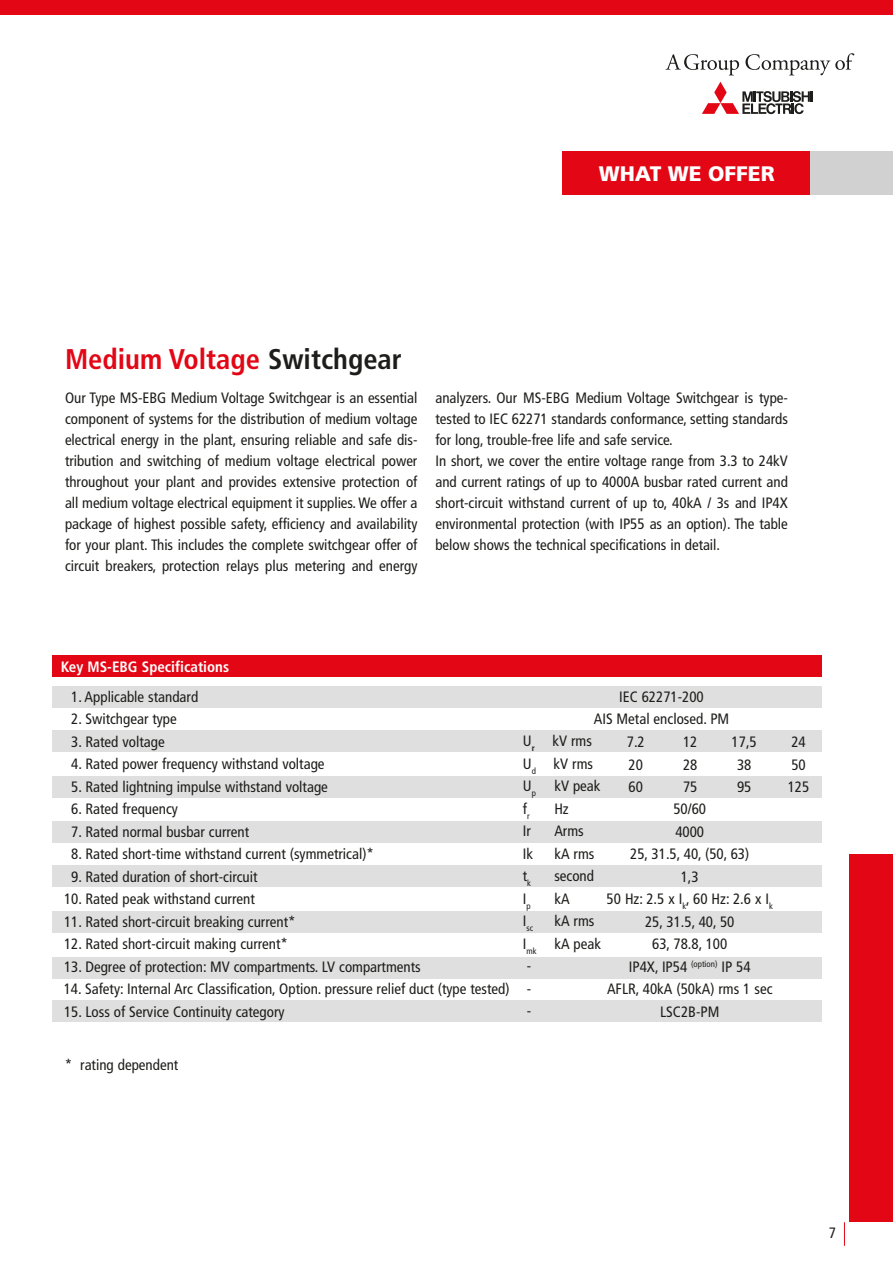
<style>
.page{position:relative;width:893px;height:1263px;background:#fff}
.page>*{position:absolute;margin:0;border:0;box-sizing:border-box;transform-origin:0 0}
.t1{font:700 condensed 28.5px "Frutiger LT Std";color:#e30614}
.t2{font:900 21px "Frutiger LT Std";color:#fff}
.t3{font:condensed 15px/22.5px "Frutiger LT Std";color:#1d1d1b}
.t4{font:700 condensed 15px "Frutiger LT Std";color:#fff}
.t5{font:condensed 8.7px "Frutiger LT Std";color:#1d1d1b}
.s1{color:#1d1d1b}
</style>
<div class="page">
<div style="left:0;top:0;width:893px;height:15px;background:#e30614"></div>
<svg style="left:665px;top:54px;width:74px;height:21px"></svg>
<svg style="left:745px;top:53px;width:109px;height:22px"></svg>
<svg style="left:702px;top:82px;width:111px;height:32px"></svg>
<svg style="left:844px;top:1222px;width:1px;height:24px"></svg>
<div style="left:850px;top:854px;width:43px;height:368px;background:#e30614"></div>
<div style="left:52px;top:1000px;width:769px;height:22px;background:#dfdfdf"></div>
<div style="left:52px;top:655px;width:769px;height:22px;background:#e30614"></div>
<div style="left:52px;top:686px;width:769px;height:21px;background:#dfdfdf"></div>
<div style="left:52px;top:730px;width:769px;height:22px;background:#dfdfdf"></div>
<div style="left:52px;top:776px;width:769px;height:22px;background:#dfdfdf"></div>
<div style="left:52px;top:821px;width:769px;height:21px;background:#dfdfdf"></div>
<div style="left:52px;top:865px;width:769px;height:22px;background:#dfdfdf"></div>
<div style="left:52px;top:911px;width:769px;height:22px;background:#dfdfdf"></div>
<div style="left:52px;top:957px;width:769px;height:21px;background:#dfdfdf"></div>
<div style="left:563px;top:152px;width:330px;height:43px;background:#e30614"></div>
<div style="left:811px;top:152px;width:82px;height:43px;background:#d1d1d1"></div>
<h2 class="t2" style="left:599px;top:161px;width:177px">WHAT WE OFFER</h2>
<h1 class="t1" style="left:65px;top:342px;width:338px">Medium Voltage <span class="s1">Switchgear</span></h1>
<p class="t3" style="left:65px;top:387px;width:354px;line-height:21px;text-align:justify">Our Type MS-EBG Medium Voltage Switchgear is an essential component of systems for the distribution of medium voltage electrical energy in the plant, ensuring reliable and safe dis&shy;tribution and switching of medium voltage electrical power throughout your plant and provides extensive protection of all medium voltage electrical equipment it supplies. We offer a package of highest possible safety, efficiency and availability for your plant. This includes the complete switchgear offer of circuit breakers, protection relays plus metering and energy</p>
<p class="t3" style="left:435px;top:387px;width:354px;line-height:21px">analyzers. Our MS-EBG Medium Voltage Switchgear is type&shy;tested to IEC 62271 standards conformance, setting standards for long, trouble-free life and safe service.<br>In short, we cover the entire voltage range from 3.3 to 24kV and current ratings of up to 4000A busbar rated current and short-circuit withstand current of up to, 40kA / 3s and IP4X environmental protection (with IP55 as an option). The table below shows the technical specifications in detail.</p>
<p class="t4" style="left:61px;top:658px;width:170px">Key MS-EBG Specifications</p>
<p class="t3" style="left:71px;top:685px;width:129px">1. Applicable standard</p>
<p class="t3" style="left:71px;top:708px;width:107px">2. Switchgear type</p>
<p class="t3" style="left:71px;top:730px;width:95px">3. Rated voltage</p>
<p class="t3" style="left:71px;top:753px;width:255px">4. Rated power frequency withstand voltage</p>
<p class="t3" style="left:71px;top:775px;width:258px">5. Rated lightning impulse withstand voltage</p>
<p class="t3" style="left:71px;top:798px;width:108px">6. Rated frequency</p>
<p class="t3" style="left:71px;top:820px;width:180px">7. Rated normal busbar current</p>
<p class="t3" style="left:71px;top:843px;width:304px">8. Rated short-time withstand current (symmetrical)*</p>
<p class="t3" style="left:71px;top:865px;width:188px">9. Rated duration of short-circuit</p>
<p class="t3" style="left:64px;top:888px;width:192px">10. Rated peak withstand current</p>
<p class="t3" style="left:64px;top:910px;width:233px">11. Rated short-circuit breaking current*</p>
<p class="t3" style="left:64px;top:933px;width:226px">12. Rated short-circuit making current*</p>
<p class="t3" style="left:64px;top:955px;width:358px">13. Degree of protection: MV compartments. LV compartments</p>
<p class="t3" style="left:64px;top:978px;width:447px">14. Safety: Internal Arc Classification, Option. pressure relief duct (type tested)</p>
<p class="t3" style="left:64px;top:1000px;width:222px">15. Loss of Service Continuity category</p>
<p class="t3" style="left:594px;top:685px;width:137px;text-align:center">IEC 62271-200<br>AIS Metal enclosed. PM</p>
<p class="t3" style="left:523px;top:730px;width:79px">U<sub>r</sub> kV rms<br>U<sub>d</sub> kV rms<br>U<sub>p</sub> kV peak f<sub>r</sub></p>
<p class="t3" style="left:627px;top:731px;width:19px;text-align:justify">7.2<br>20<br>60</p>
<p class="t3" style="left:683px;top:731px;width:16px;text-align:justify">12<br>28<br>75</p>
<p class="t3" style="left:732px;top:731px;width:27px;text-align:center">17,5<br>38<br>95</p>
<p class="t3" style="left:788px;top:731px;width:23px">24<br>50<br>125</p>
<p class="t3" style="left:554px;top:797px;width:16px">Hz</p>
<p class="t3" style="left:607px;top:798px;width:168px;text-align:center">50/60<br>4000<br>25, 31.5, 40, (50, 63)<br>1,3<br>50 Hz: 2.5 x I<sub>k</sub>, 60 Hz: 2.6 x I<sub>k<br></sub>25, 31.5, 40, 50<br>63, 78.8, 100<br>IP4X, IP54 <sup>(option)</sup> IP 54<br>AFLR, 40kA (50kA) rms 1 sec<br>LSC2B-PM</p>
<p class="t3" style="left:523px;top:820px;width:10px">Ir</p>
<p class="t3" style="left:554px;top:820px;width:31px">Arms</p>
<p class="t3" style="left:523px;top:842px;width:12px">Ik</p>
<p class="t3" style="left:554px;top:842px;width:42px">kA rms</p>
<p class="t3" style="left:523px;top:865px;width:10px">t<sub>k</sub></p>
<p class="t3" style="left:554px;top:865px;width:41px">second</p>
<p class="t3" style="left:523px;top:887px;width:9px">I<sub>p</sub></p>
<p class="t3" style="left:554px;top:887px;width:17px">kA</p>
<p class="t5" style="left:523px;top:923px;width:12px"><sup>I</sup>sc</p>
<p class="t3" style="left:523px;top:910px;width:80px;text-indent:32px">kA rms<br>I<sub>mk</sub> kA peak -<br>-<br>-</p>
<p class="t3" style="left:65px;top:1053px;width:115px">* rating dependent</p>
<p class="t3" style="left:829px;top:1222px;width:9px">7</p>
</div>
